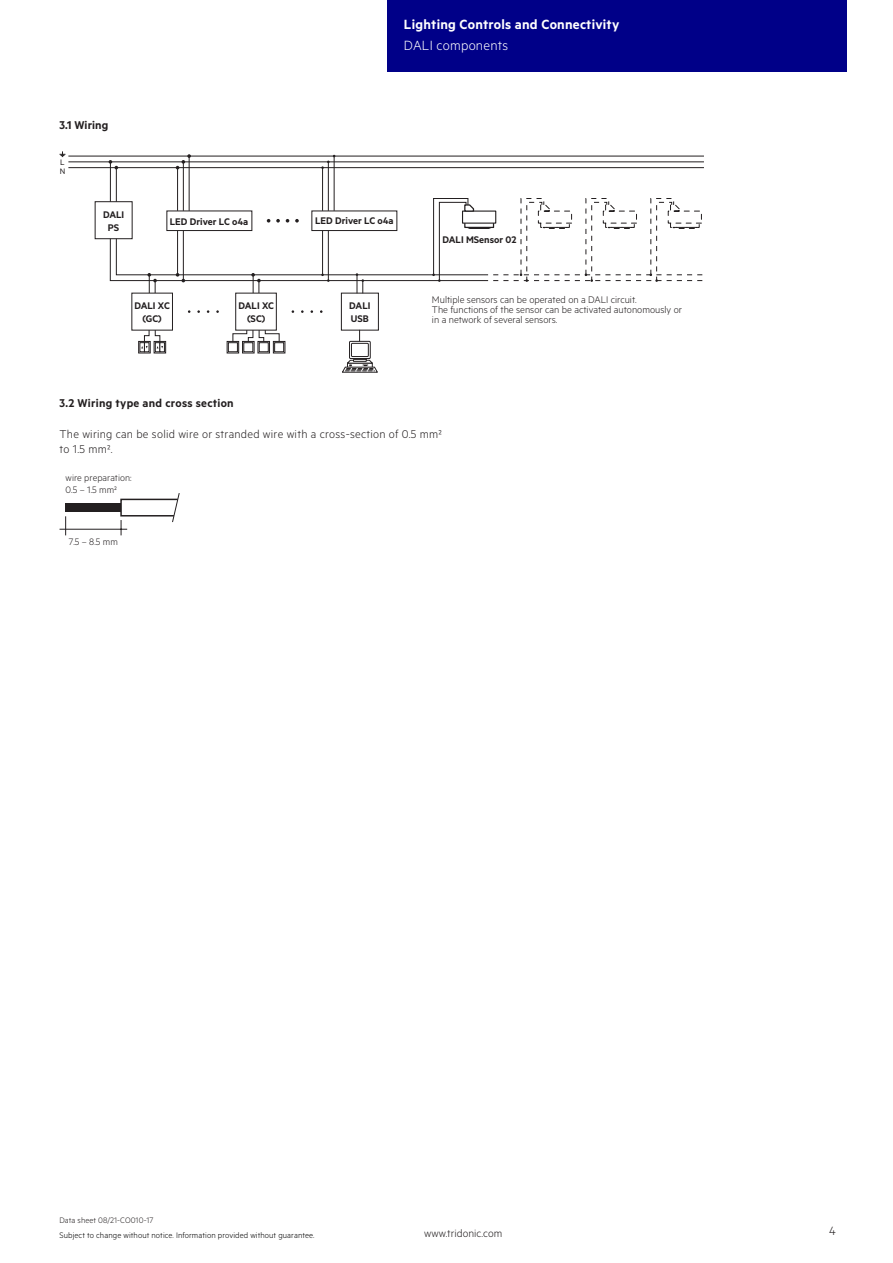
<style>
.page{position:relative;width:893px;height:1263px;background:#fff}
.page>*{position:absolute;margin:0;border:0;box-sizing:border-box;transform-origin:0 0}
.t1{font:15px "Tridonic Metric Print Semi";letter-spacing:.015em;color:#fff}
.t2{font:15px "Tridonic Metric Print Light";letter-spacing:.015em;color:#fff}
.t3{font:13.5px "Tridonic Metric Print Light";color:#231f20}
.t4{font:12.75px/15.1px "Tridonic Metric Print Light";letter-spacing:.02em;color:#231f20}
.t5{font:12.75px "Tridonic Metric Print Semi";letter-spacing:.02em;color:#231f20}
.t6{font:12px "Tridonic Metric Print Light";letter-spacing:.005em;color:#231f20}
.t7{font:10.8px/9.9px "Tridonic Metric Print Light";color:#231f20}
.t8{font:10.8px/13px "Tridonic Metric Print Semi";color:#231f20;text-align:center}
.t9{font:10.5px/12.6px "Tridonic Metric Print Light";letter-spacing:.005em;color:#231f20}
.t10{font:9px "Tridonic Metric Print Light";letter-spacing:.01em;color:#000}
.t11{font:9px "Tridonic Metric Print Light";letter-spacing:.005em;color:#231f20}
.t12{font:8.85px/8.7px "Tridonic Metric Print Regular";color:#231f20}
</style>
<div class="page">
<div style="left:387px;top:0;width:459px;height:72px;background:#008"></div>
<svg style="left:154px;top:342px;width:12px;height:11px"></svg>
<svg style="left:155px;top:342px;width:5px;height:10px"></svg>
<svg style="left:160px;top:342px;width:5px;height:10px"></svg>
<svg style="left:227px;top:342px;width:12px;height:11px"></svg>
<div style="left:228px;top:342px;width:10px;height:10px;background:#fff;border:1px solid #231f20"></div>
<svg style="left:242px;top:342px;width:13px;height:11px"></svg>
<div style="left:243px;top:342px;width:10px;height:10px;background:#fff;border:1px solid #231f20"></div>
<svg style="left:257px;top:342px;width:13px;height:11px"></svg>
<div style="left:259px;top:342px;width:10px;height:10px;background:#fff;border:1px solid #231f20"></div>
<svg style="left:273px;top:342px;width:12px;height:11px"></svg>
<div style="left:274px;top:342px;width:10px;height:10px;background:#fff;border:1px solid #231f20"></div>
<svg style="left:157px;top:346px;width:6px;height:2px"></svg>
<svg style="left:138px;top:342px;width:13px;height:11px"></svg>
<svg style="left:140px;top:342px;width:4px;height:10px"></svg>
<svg style="left:144px;top:342px;width:5px;height:10px"></svg>
<svg style="left:141px;top:346px;width:7px;height:2px"></svg>
<svg style="left:68px;top:155px;width:636px;height:187px"></svg>
<div style="left:341px;top:293px;width:38px;height:38px;background:#fff;border:1px solid #231f20"></div>
<div style="left:349px;top:341px;width:22px;height:18px;border:1px solid #231f20"></div>
<div style="left:351px;top:343px;width:18px;height:14px;border:1px solid #231f20"></div>
<svg style="left:342px;top:358px;width:36px;height:15px"></svg>
<div style="left:95px;top:201px;width:38px;height:38px;background:#fff;border:1px solid #231f20"></div>
<svg style="left:109px;top:154px;width:594px;height:139px"></svg>
<svg style="left:60px;top:151px;width:5px;height:6px"></svg>
<div style="left:235px;top:293px;width:42px;height:38px;background:#fff;border:1px solid #231f20"></div>
<div style="left:131px;top:293px;width:42px;height:38px;background:#fff"></div>
<div style="left:66px;top:503px;width:55px;height:9px;background:#231f20"></div>
<svg style="left:65px;top:516px;width:1px;height:19px"></svg>
<hr style="left:60px;top:529px;width:67px;height:1px;background:#231f20">
<svg style="left:120px;top:493px;width:60px;height:42px"></svg>
<h1 class="t1" style="left:404px;top:15px;width:217px">Lighting Controls and Connectivity</h1>
<h1 class="t2" style="left:404px;top:37px;width:106px">DALI components</h1>
<p class="t5" style="left:60px;top:117px;width:50px">3.1 Wiring</p>
<p class="t12" style="left:60px;top:158px;width:7px">L<br>N</p>
<p class="t8" style="left:103px;top:208px;width:23px">DALI<br>PS</p>
<p class="t8" style="left:170px;top:214px;width:80px">LED Driver LC o4a</p>
<p class="t8" style="left:315px;top:214px;width:80px">LED Driver LC o4a</p>
<p class="t8" style="left:442px;top:232px;width:75px">DALI MSensor 02</p>
<p class="t8" style="left:134px;top:299px;width:37px">DALI XC (GC)</p>
<p class="t8" style="left:239px;top:299px;width:37px">DALI XC (SC)</p>
<p class="t8" style="left:349px;top:299px;width:23px;text-align:left">DALI<br>USB</p>
<p class="t7" style="left:432px;top:294px;width:252px">Multiple sensors can be operated on a DALI circuit.<br>The functions of the sensor can be activated autonomously or in a network of several sensors.</p>
<p class="t5" style="left:60px;top:396px;width:176px">3.2 Wiring type and cross section</p>
<p class="t4" style="left:60px;top:426px;width:384px">The wiring can be solid wire or stranded wire with a cross-section of 0.5 mm² to 1.5 mm².</p>
<p class="t9" style="left:66px;top:471px;width:68px">wire preparation:<br>0.5 – 1.5 mm²</p>
<p class="t9" style="left:69px;top:535px;width:51px">7.5 – 8.5 mm</p>
<p class="t11" style="left:60px;top:1215px;width:95px">Data sheet 08/21-CO010-17</p>
<p class="t10" style="left:60px;top:1229px;width:257px">Subject to change without notice. Information provided without guarantee.</p>
<p class="t6" style="left:424px;top:1227px;width:80px">www.tridonic.com</p>
<p class="t3" style="left:829px;top:1223px;width:8px">4</p>
</div>
